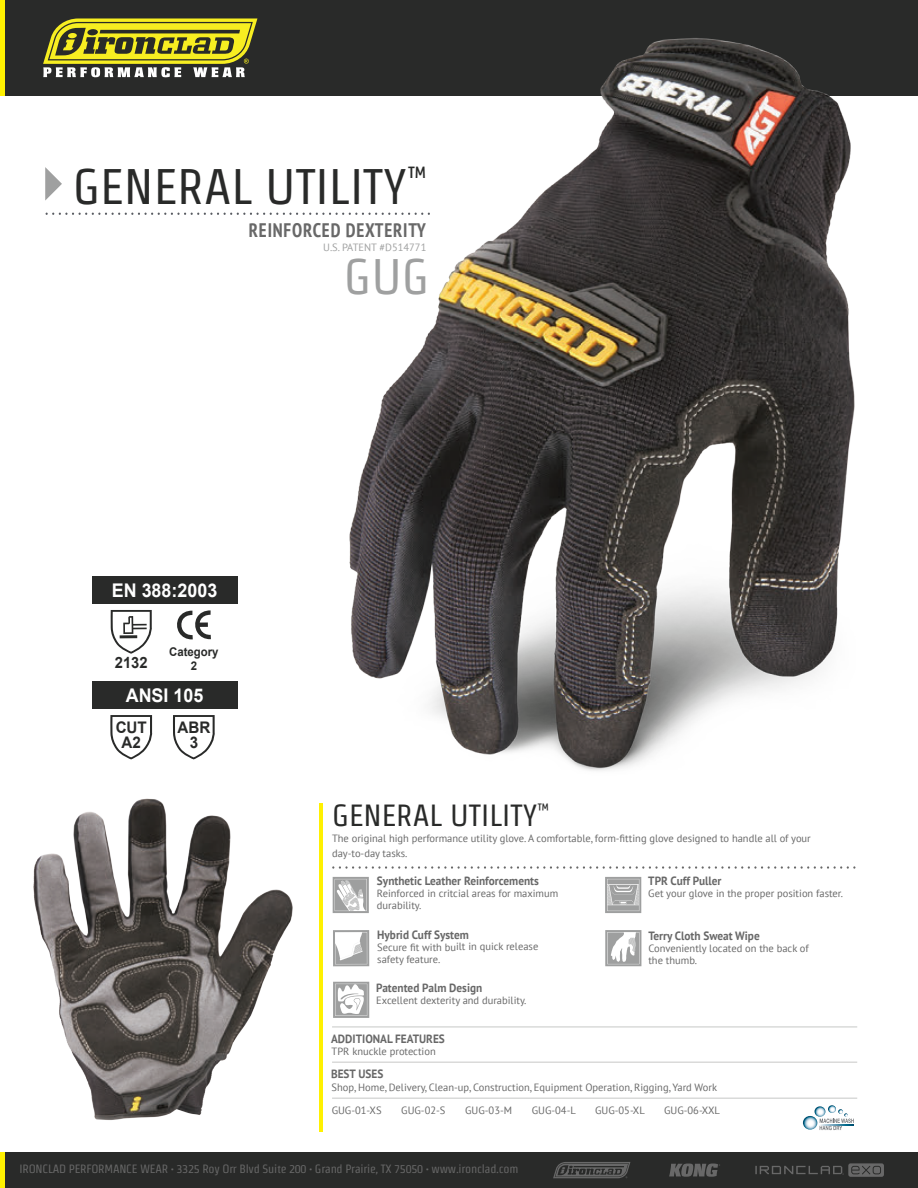
<style>
.page{position:relative;width:918px;height:1188px;background:#fff}
.page>*{position:absolute;margin:0;border:0;box-sizing:border-box;transform-origin:0 0}
.t1{font:49.95px "Strait";color:#292a29}
.t2{font:49.95px "Strait";color:#9fa0a0}
.t3{font:30.6px "Strait";color:#292a29}
.t4{font:700 condensed 19.5px "PT Sans";letter-spacing:.045em;color:#686868;scale:.94 1}
.t5{font:700 18.9px "Arial";color:#fff;scale:.95 1}
.t6{font:700 16.05px "Arial";color:#292a29;scale:.95 1}
.t7{font:700 15.6px "Arial";color:#292a29;scale:.95 1}
.t8{font:700 12px "PT Sans";color:#686868;scale:.94 1}
.t9{font:12px "Strait";letter-spacing:-.02em;color:#676767}
.t10{font:700 12px/13.6px "Arial";color:#292a29;text-align:center;scale:.95 1}
.t11{font:10.5px/12px "PT Sans";color:#686868}
.t12{font:10.5px "PT Sans";color:#9fa0a0}
</style>
<div class="page">
<div style="left:0;top:0;width:918px;height:96px;background:#292a29"></div>
<div style="left:5px;top:1152px;width:913px;height:36px;background:#292a29"></div>
<div style="left:0;top:1152px;width:5px;height:36px;background:#fff101"></div>
<svg style="left:803px;top:1105px;width:51px;height:25px"></svg>
<hr style="left:332px;top:1062px;width:525px;height:1px;background:#cdcecc">
<hr style="left:332px;top:1026px;width:525px;height:1px;background:#cdcecc">
<hr style="left:332px;top:1098px;width:525px;height:1px;background:#cdcecc">
<hr style="left:319px;top:804px;width:4px;height:328px;background:#fff101">
<svg style="left:43px;top:18px;width:214px;height:60px"></svg>
<div style="left:0;top:0;width:5px;height:95px;background:#fff101"></div>
<svg style="left:332px;top:866px;width:523px;height:3px"></svg>
<svg style="left:45px;top:167px;width:17px;height:34px"></svg>
<svg style="left:46px;top:213px;width:292px;height:2px"></svg>
<svg style="left:333px;top:877px;width:36px;height:36px"></svg>
<svg style="left:333px;top:930px;width:36px;height:36px"></svg>
<svg style="left:605px;top:877px;width:36px;height:36px"></svg>
<svg style="left:605px;top:930px;width:36px;height:36px"></svg>
<img style="left:33px;top:798px;width:260px;height:322px">
<img style="left:342px;top:38px;width:513px;height:733px">
<svg style="left:333px;top:982px;width:36px;height:36px"></svg>
<svg style="left:755px;top:1163px;width:129px;height:14px"></svg>
<svg style="left:669px;top:1164px;width:51px;height:13px"></svg>
<svg style="left:553px;top:1162px;width:77px;height:16px"></svg>
<div style="left:92px;top:681px;width:145px;height:28px;background:#292a29"></div>
<div style="left:92px;top:576px;width:145px;height:28px;background:#292a29"></div>
<svg style="left:173px;top:715px;width:42px;height:44px"></svg>
<svg style="left:111px;top:610px;width:41px;height:44px"></svg>
<svg style="left:177px;top:610px;width:34px;height:29px"></svg>
<svg style="left:110px;top:715px;width:43px;height:44px"></svg>
<h1 class="t1" style="left:73px;top:159px;width:356px">GENERAL UTILITY<sup>™</sup></h1>
<h3 class="t4" style="left:249px;top:218px;width:190px">REINFORCED DEXTERITY</h3>
<h1 class="t2" style="left:344px;top:249px;width:87px">GUG</h1>
<p class="t12" style="left:323px;top:241px;width:105px">U.S. PATENT #D514771</p>
<h3 class="t5" style="left:112px;top:578px;width:113px">EN 388:2003</h3>
<h3 class="t7" style="left:115px;top:652px;width:36px">2132</h3>
<p class="t10" style="left:169px;top:646px;width:54px">Category<br>2</p>
<h3 class="t5" style="left:126px;top:683px;width:83px">ANSI 105</h3>
<h3 class="t6" style="left:190px;top:732px;width:10px">3</h3>
<h3 class="t6" style="left:116px;top:717px;width:34px">CUT</h3>
<h3 class="t6" style="left:177px;top:717px;width:36px">ABR</h3>
<h3 class="t6" style="left:122px;top:732px;width:22px">A2</h3>
<h2 class="t3" style="left:332px;top:799px;width:219px">GENERAL UTILITY<sup>™</sup></h2>
<p class="t11" style="left:332px;top:830px;width:480px;line-height:15px">The original high performance utility glove. A comfortable, form-fitting glove designed to handle all of your day-to-day tasks.</p>
<p class="t8" style="left:377px;top:873px;width:174px">Synthetic Leather Reinforcements</p>
<p class="t11" style="left:377px;top:887px;width:183px">Reinforced in critcial areas for maximum durability.</p>
<p class="t8" style="left:377px;top:926px;width:99px">Hybrid Cuff System</p>
<p class="t11" style="left:377px;top:940px;width:163px">Secure fit with built in quick release safety feature.</p>
<p class="t8" style="left:376px;top:979px;width:114px">Patented Palm Design</p>
<p class="t11" style="left:376px;top:994px;width:152px">Excellent dexterity and durability.</p>
<p class="t8" style="left:331px;top:1030px;width:123px">ADDITIONAL FEATURES</p>
<p class="t11" style="left:332px;top:1046px;width:106px">TPR knuckle protection</p>
<p class="t8" style="left:648px;top:873px;width:79px">TPR Cuff Puller</p>
<p class="t11" style="left:648px;top:887px;width:196px">Get your glove in the proper position faster.</p>
<p class="t8" style="left:648px;top:928px;width:120px">Terry Cloth Sweat Wipe</p>
<p class="t11" style="left:648px;top:942px;width:162px">Conveniently located on the back of the thumb.</p>
<p class="t8" style="left:331px;top:1066px;width:57px">BEST USES</p>
<p class="t11" style="left:332px;top:1081px;width:387px">Shop, Home, Delivery, Clean-up, Construction, Equipment Operation, Rigging, Yard Work</p>
<p class="t11" style="left:332px;top:1104px;width:51px">GUG-01-XS</p>
<p class="t11" style="left:401px;top:1104px;width:46px">GUG-02-S</p>
<p class="t11" style="left:465px;top:1104px;width:49px">GUG-03-M</p>
<p class="t11" style="left:532px;top:1104px;width:46px">GUG-04-L</p>
<p class="t11" style="left:595px;top:1104px;width:51px">GUG-05-XL</p>
<p class="t11" style="left:664px;top:1104px;width:57px">GUG-06-XXL</p>
<p class="t9" style="left:19px;top:1163px;width:501px">IRONCLAD PERFORMANCE WEAR • 3325 Roy Orr Blvd Suite 200 • Grand Prairie, TX 75050 • www.ironclad.com</p>
</div>
